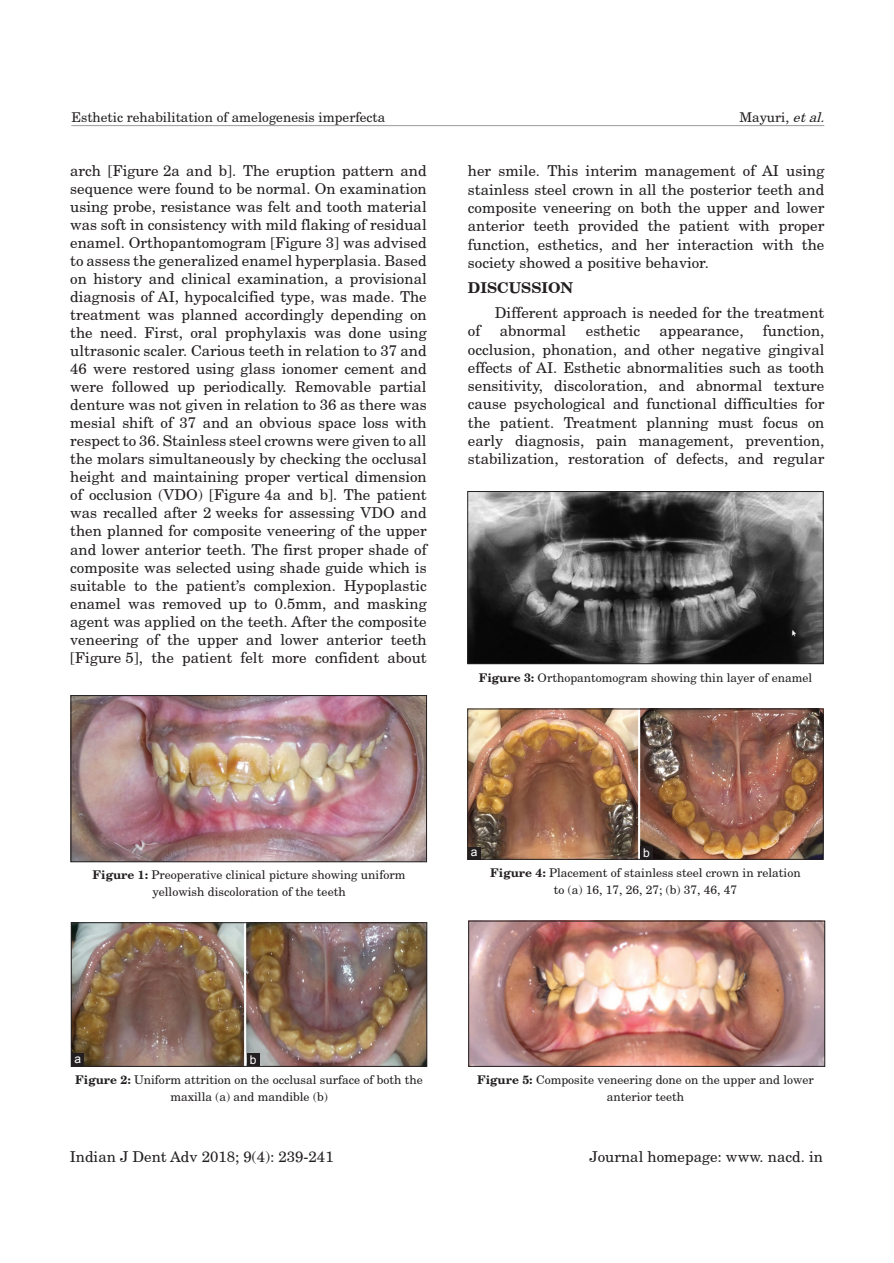
<style>
.page{position:relative;width:894px;height:1263px;background:#fff}
.page>*{position:absolute;margin:0;border:0;box-sizing:border-box;transform-origin:0 0}
.TX{font:15px/18px "New Century Schlbk";color:#231f20;text-align:justify}
.FN_JURN{font:15px "New Century Schlbk";color:#231f20}
.t1{font:700 15px "New Century Schlbk";color:#231f20}
.t2{font:13.5px "New Century Schlbk";color:#231f20}
.FGC{font:12px/16.5px "New Century Schlbk";color:#231f20;text-align:center}
.LABEL{font:12px "Arial";color:#fff}
.s1{font-style:italic}
.s2{font-weight:700}
</style>
<div class="page">
<hr style="left:71px;top:125px;width:753px;height:1px;background:#a4a5a9">
<img style="left:73px;top:697px;width:351px;height:163px">
<div style="left:71px;top:695px;width:355px;height:167px;border:1px solid #231f20"></div>
<img style="left:469px;top:493px;width:352px;height:169px">
<div style="left:467px;top:491px;width:356px;height:173px;border:1px solid #231f20"></div>
<img style="left:470px;top:923px;width:352px;height:141px">
<div style="left:468px;top:921px;width:356px;height:145px;border:1px solid #231f20"></div>
<img style="left:73px;top:924px;width:352px;height:140px">
<div style="left:71px;top:922px;width:356px;height:144px;border:1px solid #231f20"></div>
<div style="left:247px;top:1053px;width:12px;height:13px;background:#231f20"></div>
<div style="left:71px;top:1053px;width:13px;height:13px;background:#231f20"></div>
<img style="left:469px;top:711px;width:352px;height:146px">
<div style="left:467px;top:709px;width:356px;height:150px;border:1px solid #231f20"></div>
<div style="left:640px;top:846px;width:12px;height:13px;background:#231f20"></div>
<div style="left:467px;top:846px;width:13px;height:13px;background:#231f20"></div>
<p class="t2" style="left:71px;top:109px;width:315px">Esthetic rehabilitation of amelogenesis imperfecta</p>
<p class="t2" style="left:739px;top:109px;width:91px">Mayuri, <span class="s1">etal.</span></p>
<p class="TX" style="left:70px;top:162px;width:358px">arch [Figure 2a and b]. The eruption pattern and sequence were found to be normal. On examination using probe, resistance was felt and tooth material was soft in consistency with mild flaking of residual enamel. Orthopantomogram [Figure 3] was advised to assess the generalized enamel hyperplasia. Based on history and clinical examination, a provisional diagnosis of AI, hypocalcified type, was made. The treatment was planned accordingly depending on the need. First, oral prophylaxis was done using ultrasonic scaler. Carious teeth in relation to 37 and 46 were restored using glass ionomer cement and were followed up periodically. Removable partial denture was not given in relation to 36 as there was mesial shift of 37 and an obvious space loss with respect to 36. Stainless steel crowns were given to all the molars simultaneously by checking the occlusal height and maintaining proper vertical dimension of occlusion (VDO) [Figure 4a and b]. The patient was recalled after 2 weeks for assessing VDO and then planned for composite veneering of the upper and lower anterior teeth. The first proper shade of composite was selected using shade guide which is suitable to the patient’s complexion. Hypoplastic enamel was removed up to 0.5mm, and masking agent was applied on the teeth. After the composite veneering of the upper and lower anterior teeth [Figure 5], the patient felt more confident about</p>
<p class="TX" style="left:468px;top:161px;width:358px">her smile. This interim management of AI using stainless steel crown in all the posterior teeth and composite veneering on both the upper and lower anterior teeth provided the patient with proper function, esthetics, and her interaction with the society showed a positive behavior.</p>
<h1 class="t1" style="left:468px;top:278px;width:106px">DISCUSSION</h1>
<p class="TX" style="left:495px;top:303px;width:331px">Different approach is needed for the treatment</p>
<p class="TX" style="left:468px;top:321px;width:14px">of</p>
<p class="TX" style="left:499px;top:321px;width:68px">abnormal</p>
<p class="TX" style="left:585px;top:321px;width:56px">esthetic</p>
<p class="TX" style="left:659px;top:321px;width:85px">appearance,</p>
<p class="TX" style="left:468px;top:321px;width:358px;text-indent:295px">function, occlusion, phonation, and other negative gingival effects of AI. Esthetic abnormalities such as tooth sensitivity, discoloration, and abnormal texture cause psychological and functional difficulties for the patient. Treatment planning must focus on early diagnosis, pain management, prevention, stabilization, restoration of defects, and regular</p>
<p class="FGC" style="left:478px;top:669px;width:335px"><span class="s2">Figure 3:</span> Orthopantomogram showing thin layer of enamel</p>
<p class="FGC" style="left:93px;top:866px;width:314px"><span class="s2">Figure 1:</span> Preoperative clinical picture showing uniform yellowish discoloration of the teeth</p>
<p class="LABEL" style="left:471px;top:844px;width:8px">a</p>
<p class="LABEL" style="left:643px;top:844px;width:8px">b</p>
<p class="FGC" style="left:490px;top:864px;width:312px"><span class="s2">Figure 4:</span> Placement of stainless steel crown in relation to (a) 16, 17, 26, 27; (b) 37, 46, 47</p>
<p class="LABEL" style="left:74px;top:1050px;width:8px">a</p>
<p class="LABEL" style="left:250px;top:1051px;width:8px">b</p>
<p class="FGC" style="left:75px;top:1071px;width:349px"><span class="s2">Figure 2:</span> Uniform attrition on the occlusal surface of both the maxilla (a) and mandible (b)</p>
<p class="FGC" style="left:477px;top:1071px;width:338px"><span class="s2">Figure 5:</span> Composite veneering done on the upper and lower anterior teeth</p>
<p class="FN_JURN" style="left:70px;top:1147px;width:265px">Indian J Dent Adv 2018; 9(4): 239-241</p>
<p class="FN_JURN" style="left:589px;top:1147px;width:235px">Journal homepage: www. nacd. in</p>
</div>
